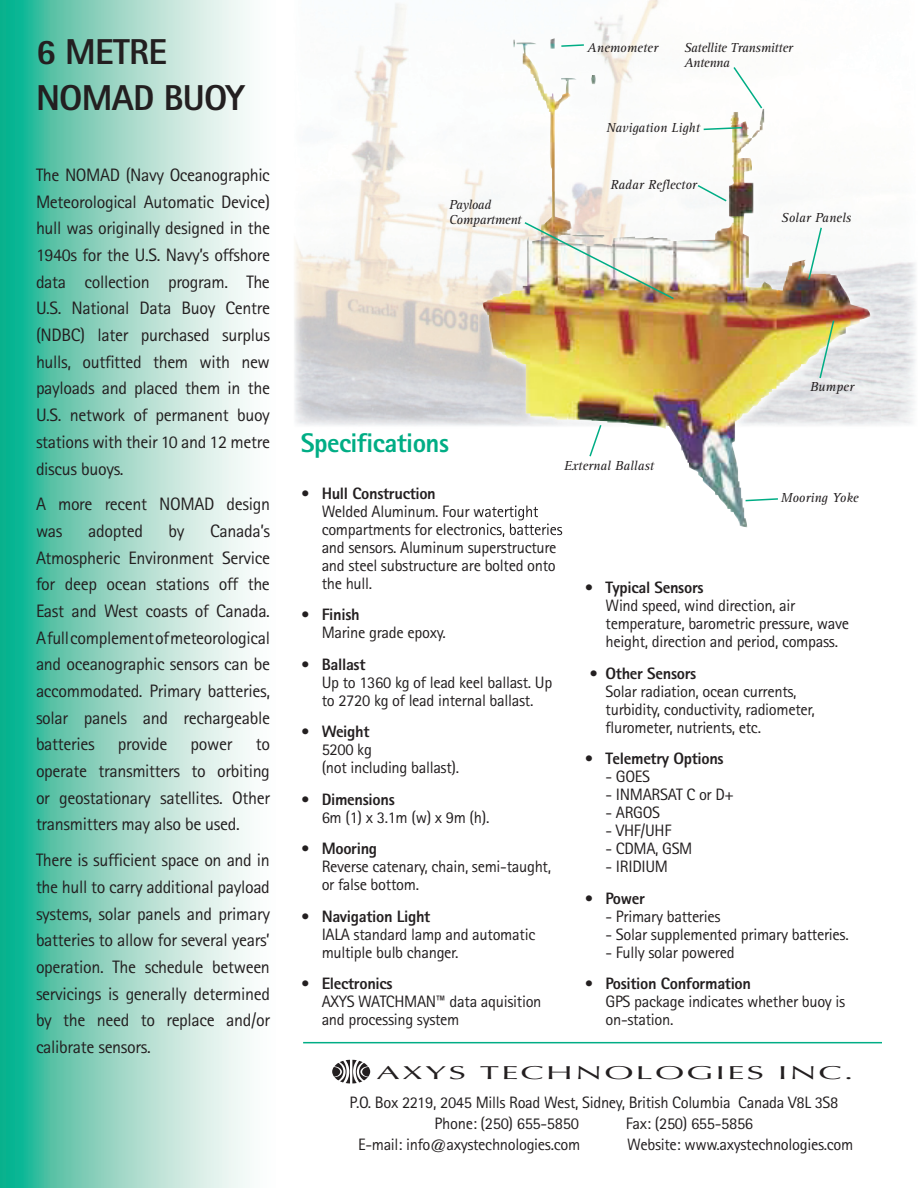
<style>
.page{position:relative;width:918px;height:1188px;background:#fff}
.page>*{position:absolute;margin:0;border:0;box-sizing:border-box;transform-origin:0 0}
.t1{font:800 36px/46.2px "AT Rotis Sans Serif";letter-spacing:-.02em;color:#231f20}
.t2{font:800 27px "AT Rotis Sans Serif";letter-spacing:-.02em;color:#00ad85}
.t3{font:18.75px "Optima";letter-spacing:.055em;color:#231f20;scale:1.87 1}
.t4{font:18px/26.7px "AT Rotis Sans Serif";letter-spacing:-.02em;color:#231f20;text-align:justify}
.t5{font:16.5px/18px "AT Rotis Sans Serif";letter-spacing:-.02em;color:#231f20}
.t6{font:800 16.5px "AT Rotis Sans Serif";letter-spacing:-.02em;color:#231f20}
.t7{font:italic 13.5px "Rotis Serif";color:#231f20}
.t8{font:italic 13.5px/15px "Rotis Serif";letter-spacing:-.025em;color:#231f20}
</style>
<div class="page">
<svg style="left:0;top:0;width:250px;height:1188px;background:#93d7c5"></svg>
<svg style="left:332px;top:1060px;width:38px;height:23px"></svg>
<hr style="left:303px;top:1042px;width:579px;height:1px;background:#00ad85">
<img style="left:294px;top:3px;width:184px;height:423px">
<img style="left:594px;top:0;width:65px;height:34px">
<img style="left:478px;top:34px;width:403px;height:500px">
<img style="left:478px;top:506px;width:60px;height:14px">
<img style="left:478px;top:524px;width:84px;height:13px">
<img style="left:513px;top:38px;width:317px;height:252px">
<svg style="left:560px;top:43px;width:25px;height:5px"></svg>
<svg style="left:732px;top:65px;width:32px;height:45px"></svg>
<svg style="left:702px;top:126px;width:42px;height:5px"></svg>
<svg style="left:696px;top:184px;width:32px;height:19px"></svg>
<svg style="left:807px;top:226px;width:16px;height:55px"></svg>
<svg style="left:818px;top:319px;width:17px;height:61px"></svg>
<svg style="left:588px;top:423px;width:15px;height:35px"></svg>
<svg style="left:744px;top:497px;width:36px;height:5px"></svg>
<img style="left:523px;top:221px;width:152px;height:80px">
<h1 class="t1" style="left:36px;top:28px;width:210px">6 METRE<br>NOMAD BUOY</h1>
<p class="t4" style="left:36px;top:161px;width:236px">The NOMAD (Navy Oceanographic Meteorological Automatic Device) hull was originally designed in the 1940s for the U.S. Navy’s offshore data collection program. The U.S. National Data Buoy Centre (NDBC) later purchased surplus hulls, outfitted them with new payloads and placed them in the U.S. network of permanent buoy stations with their 10 and 12 metre discus buoys.</p>
<p class="t4" style="left:36px;top:491px;width:236px">A more recent NOMAD design was</p>
<p class="t4" style="left:36px;top:517px;width:236px;text-indent:174px">Canada’s Atmospheric Environment Service for deep ocean stations off the East and West coasts of Canada.<br>A full complement of meteorological and oceanographic sensors can be accommodated. Primary batteries, solar panels and rechargeable batteries</p>
<p class="t4" style="left:88px;top:517px;width:56px">adopted</p>
<p class="t4" style="left:169px;top:517px;width:17px">by</p>
<p class="t4" style="left:118px;top:731px;width:51px">provide</p>
<p class="t4" style="left:191px;top:731px;width:43px">power</p>
<p class="t4" style="left:36px;top:731px;width:236px;text-indent:220px">to operate transmitters to orbiting or geostationary satellites. Other transmitters may also be used.</p>
<p class="t4" style="left:36px;top:847px;width:236px">There is sufficient space on and in the hull to carry additional payload systems, solar panels and primary batteries to allow for several years’ operation. The schedule between servicings is generally determined by the need to replace and/or calibrate sensors.</p>
<p class="t7" style="left:587px;top:40px;width:72px">Anemometer</p>
<p class="t8" style="left:684px;top:41px;width:110px">Satellite Transmitter<br>Antenna</p>
<p class="t7" style="left:606px;top:120px;width:95px">Navigation Light</p>
<p class="t8" style="left:449px;top:198px;width:74px">Payload<br>Compartment</p>
<p class="t7" style="left:610px;top:177px;width:88px">Radar Reflector</p>
<p class="t7" style="left:781px;top:210px;width:71px">Solar Panels</p>
<p class="t7" style="left:810px;top:379px;width:45px">Bumper</p>
<h2 class="t2" style="left:301px;top:426px;width:150px">Specifications</h2>
<p class="t6" style="left:301px;top:483px;width:137px">• Hull Construction</p>
<p class="t5" style="left:322px;top:502px;width:242px">Welded Aluminum. Four watertight compartments for electronics, batteries and sensors. Aluminum superstructure and steel substructure are bolted onto the hull.</p>
<p class="t6" style="left:301px;top:604px;width:61px">• Finish</p>
<p class="t5" style="left:322px;top:624px;width:126px">Marine grade epoxy.</p>
<p class="t6" style="left:301px;top:654px;width:66px">• Ballast</p>
<p class="t5" style="left:322px;top:673px;width:232px">Up to 1360 kg of lead keel ballast. Up to 2720 kg of lead internal ballast.</p>
<p class="t6" style="left:301px;top:721px;width:70px">• Weight</p>
<p class="t5" style="left:322px;top:741px;width:139px">5200 kg<br>(not including ballast).</p>
<p class="t6" style="left:301px;top:789px;width:96px">• Dimensions</p>
<p class="t5" style="left:322px;top:808px;width:169px">6m (1) x 3.1m (w) x 9m (h).</p>
<p class="t6" style="left:301px;top:838px;width:78px">• Mooring</p>
<p class="t5" style="left:322px;top:858px;width:231px">Reverse catenary, chain, semi-taught, or false bottom.</p>
<p class="t6" style="left:301px;top:906px;width:131px">• Navigation Light</p>
<p class="t5" style="left:322px;top:925px;width:215px">IALA standard lamp and automatic multiple bulb changer.</p>
<p class="t6" style="left:301px;top:973px;width:93px">• Electronics</p>
<p class="t5" style="left:322px;top:993px;width:221px">AXYS WATCHMAN™ data aquisition and processing system</p>
<p class="t7" style="left:564px;top:458px;width:92px">External Ballast</p>
<p class="t7" style="left:781px;top:490px;width:79px">Mooring Yoke</p>
<p class="t6" style="left:585px;top:577px;width:121px">• Typical Sensors</p>
<p class="t5" style="left:606px;top:597px;width:245px">Wind speed, wind direction, air temperature, barometric pressure, wave height, direction and period, compass.</p>
<p class="t6" style="left:589px;top:663px;width:109px">• Other Sensors</p>
<p class="t5" style="left:606px;top:682px;width:211px">Solar radiation, ocean currents, turbidity, conductivity, radiometer, flurometer, nutrients, etc.</p>
<p class="t6" style="left:585px;top:748px;width:141px">• Telemetry Options</p>
<p class="t5" style="left:606px;top:768px;width:46px">- GOES</p>
<p class="t5" style="left:606px;top:786px;width:130px">- INMARSAT C or D+</p>
<p class="t5" style="left:606px;top:804px;width:56px">- ARGOS</p>
<p class="t5" style="left:606px;top:822px;width:67px">- VHF/UHF</p>
<p class="t5" style="left:606px;top:840px;width:88px">- CDMA, GSM</p>
<p class="t5" style="left:606px;top:858px;width:64px">- IRIDIUM</p>
<p class="t6" style="left:585px;top:888px;width:62px">• Power</p>
<p class="t5" style="left:606px;top:907px;width:117px">- Primary batteries</p>
<p class="t5" style="left:606px;top:925px;width:245px">- Solar supplemented primary batteries.</p>
<p class="t5" style="left:606px;top:943px;width:131px">- Fully solar powered</p>
<p class="t6" style="left:585px;top:973px;width:168px">• Position Conformation</p>
<p class="t5" style="left:606px;top:993px;width:241px">GPS package indicates whether buoy is on-station.</p>
<p class="t3" style="left:376px;top:1061px;width:257px">AXYS TECHNOLOGIES INC.</p>
<p class="t5" style="left:435px;top:1092px;width:405px;line-height:21px;text-indent:-85px">P.O. Box 2219, 2045 Mills Road West, Sidney, British Columbia Canada V8L 3S8<br>Phone: (250) 655-5850</p>
<p class="t5" style="left:626px;top:1114px;width:129px">Fax: (250) 655-5856</p>
<p class="t5" style="left:358px;top:1135px;width:224px">E-mail: info@axystechnologies.com</p>
<p class="t5" style="left:627px;top:1135px;width:228px">Website: www.axystechnologies.com</p>
</div>
